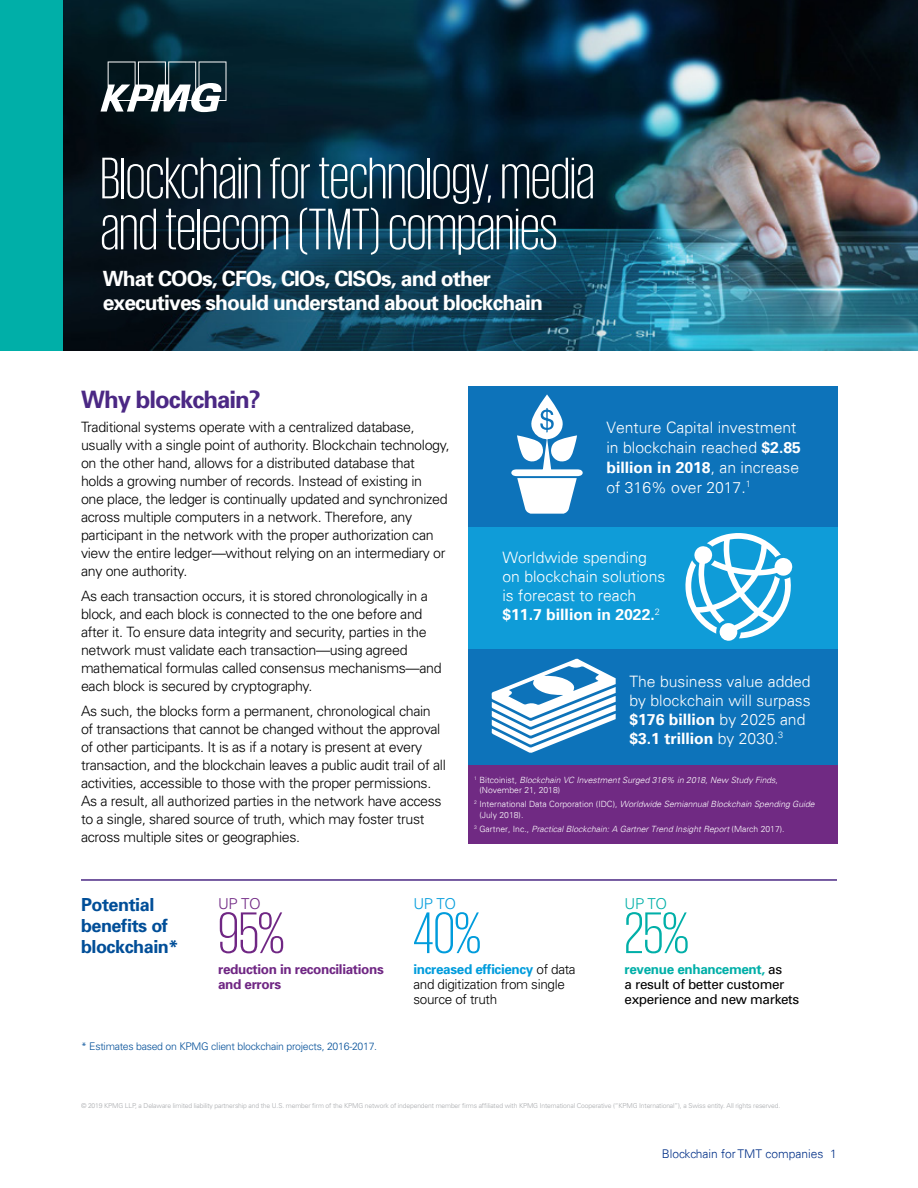
<style>
.page{position:relative;width:918px;height:1188px;background:#fff}
.page>*{position:absolute;margin:0;border:0;box-sizing:border-box;transform-origin:0 0}
.t1{font:300 60px/51px "KPMG";color:#fff}
.t2{font:300 60px "KPMG";color:#702784}
.t3{font:300 60px "KPMG";color:#009cdc}
.t4{font:300 60px "KPMG";color:#00afa8}
.t5{font:700 24px "Univers";letter-spacing:-.04em;color:#4b2884}
.t6{font:700 21px/24px "Univers";letter-spacing:-.04em;color:#fff}
.t7{font:700 18px/21px "Univers";letter-spacing:-.025em;color:#004e98}
.t8{font:300 15.75px/18.9px "Univers 45";color:#fff}
.t9{font:700 15.75px/18.9px "Univers 65";color:#fff}
.t10{font:300 15px "Univers";color:#702784}
.t11{font:300 15px "Univers";color:#009cdc}
.t12{font:300 15px "Univers";color:#00afa8}
.t13{font:300 14.25px/18px "Univers";letter-spacing:-.025em;color:#000}
.t14{font:13.5px/15px "Univers";letter-spacing:-.025em;color:#000}
.t15{font:300 13.5px/15px "Univers";letter-spacing:-.025em;color:#000}
.t16{font:700 13.5px/15px "Univers";letter-spacing:-.025em;color:#702784}
.t17{font:300 12px "Univers 45";color:#002f87}
.t18{font:300 10.5px "Univers";letter-spacing:-.025em;color:#004e98}
.t19{font:italic 300 8.55px/10.4px "Univers 45";color:#fff}
.t20{font:300 8.55px/10.4px "Univers 45";color:#fff}
.t21{font:300 6.75px "Univers";letter-spacing:-.02em;color:#a7a9ac}
.s1{font-family:"Univers 65";font-weight:700}
.s2{font-family:"Univers 45";font-weight:300}
.s3{font-style:normal}
.s4{font-style:italic}
.s5{font-weight:700;color:#009cdc}
.s6{font-weight:700;color:#00afa8}
</style>
<div class="page">
<img style="left:63px;top:0;width:855px;height:351px">
<svg style="left:100px;top:62px;width:126px;height:50px"></svg>
<div style="left:0;top:0;width:63px;height:351px;background:#00afa8"></div>
<div style="left:469px;top:386px;width:369px;height:379px;background:#0d73ba"></div>
<div style="left:469px;top:527px;width:369px;height:122px;background:#0f9cd8"></div>
<div style="left:469px;top:765px;width:369px;height:79px;background:#702a83"></div>
<svg style="left:511px;top:394px;width:72px;height:120px"></svg>
<svg style="left:685px;top:533px;width:108px;height:108px"></svg>
<svg style="left:491px;top:659px;width:125px;height:94px"></svg>
<hr style="left:81px;top:879px;width:756px;height:2px;background:#4b2884">
<h1 class="t1" style="left:100px;top:151px;width:496px">Blockchain for technology, media and telecom (TMT) companies</h1>
<h3 class="t6" style="left:103px;top:267px;width:442px">What COOs, CFOs, CIOs, CISOs, and other executives should understand about blockchain</h3>
<h2 class="t5" style="left:81px;top:385px;width:181px">Why blockchain?</h2>
<p class="t13" style="left:81px;top:418px;width:370px">Traditional systems operate with a centralized database, usually with a single point of authority. Blockchain technology, on the other hand, allows for a distributed database that holds a growing number of records. Instead of existing in<br>one place, the ledger is continually updated and synchronized across multiple computers in a network. Therefore, any participant in the network with the proper authorization can view the entire ledger—without relying on an intermediary or any one authority.</p>
<p class="t13" style="left:81px;top:587px;width:362px">As each transaction occurs, it is stored chronologically in a block, and each block is connected to the one before and after it. To ensure data integrity and security, parties in the network must validate each transaction—using agreed mathematical formulas called consensus mechanisms—and each block is secured by cryptography.</p>
<p class="t13" style="left:81px;top:702px;width:366px">As such, the blocks form a permanent, chronological chain of transactions that cannot be changed without the approval of other participants. It is as if a notary is present at every transaction, and the blockchain leaves a public audit trail of all activities, accessible to those with the proper permissions.<br>As a result, all authorized parties in the network have access to a single, shared source of truth, which may foster trust across multiple sites or geographies.</p>
<p class="t8" style="left:606px;top:417px;width:196px;line-height:20.1px">Venture Capital investment in blockchain reached <span class="s1">$2.85</span></p>
<p class="t9" style="left:606px;top:458px;width:194px">billion in 2018<span class="s2">, an increase</span></p>
<p class="t8" style="left:606px;top:478px;width:146px">of 316% over 2017.<sup>1</sup></p>
<p class="t8" style="left:502px;top:548px;width:164px">Worldwide spending on blockchain solutions is forecast to reach</p>
<p class="t9" style="left:502px;top:605px;width:159px">$11.7 billion in 2022.<sup>2</sup></p>
<p class="t8" style="left:629px;top:672px;width:183px">The business value added by blockchain will surpass</p>
<p class="t9" style="left:629px;top:710px;width:178px">$176 billion <span class="s2">by 2025 and </span>$3.1 trillion <span class="s2">by 2030.</span><sup>3</sup></p>
<p class="t19" style="left:479px;top:775px;width:300px;text-indent:-5px"><sup>1</sup> <span class="s3">Bitcoinist,</span> Blockchain VC Investment Surged 316% in 2018, New Study Finds<span class="s3">, (November 21, 2018)</span></p>
<p class="t20" style="left:479px;top:799px;width:337px;text-indent:-5px"><sup>2</sup> International Data Corporation (IDC), <span class="s4">Worldwide Semiannual Blockchain Spending Guide </span>(July 2018).</p>
<p class="t19" style="left:474px;top:823px;width:312px"><sup>3</sup> <span class="s3">Gartner, Inc.,</span> Practical Blockchain: A Gartner Trend Insight Report <span class="s3">(March 2017).</span></p>
<p class="t7" style="left:81px;top:894px;width:99px">Potential benefits of blockchain*</p>
<p class="t10" style="left:218px;top:894px;width:44px">UP TO</p>
<p class="t11" style="left:413px;top:894px;width:44px">UP TO</p>
<p class="t12" style="left:625px;top:894px;width:44px">UP TO</p>
<h1 class="t2" style="left:218px;top:904px;width:68px">95%</h1>
<h1 class="t3" style="left:413px;top:904px;width:69px">40%</h1>
<h1 class="t4" style="left:625px;top:904px;width:66px">25%</h1>
<p class="t16" style="left:218px;top:962px;width:167px">reduction in reconciliations and errors</p>
<p class="t15" style="left:413px;top:962px;width:164px"><span class="s5">increased efficiency</span> of data and digitization from single source of truth</p>
<p class="t14" style="left:625px;top:962px;width:176px"><span class="s6">revenue enhancement,</span> as<br>a result of better customer experience and new markets</p>
<p class="t18" style="left:81px;top:1040px;width:298px">* Estimates based on KPMG client blockchain projects, 2016-2017.</p>
<p class="t21" style="left:81px;top:1101px;width:701px">© 2019 KPMG LLP, a Delaware limited liability partnership and the U.S. member firm of the KPMG network of independent member firms affiliated with KPMG International Cooperative (“KPMG International”), a Swiss entity. All rights reserved.</p>
<p class="t17" style="left:662px;top:1147px;width:177px">Blockchain for TMT companies 1</p>
</div>
